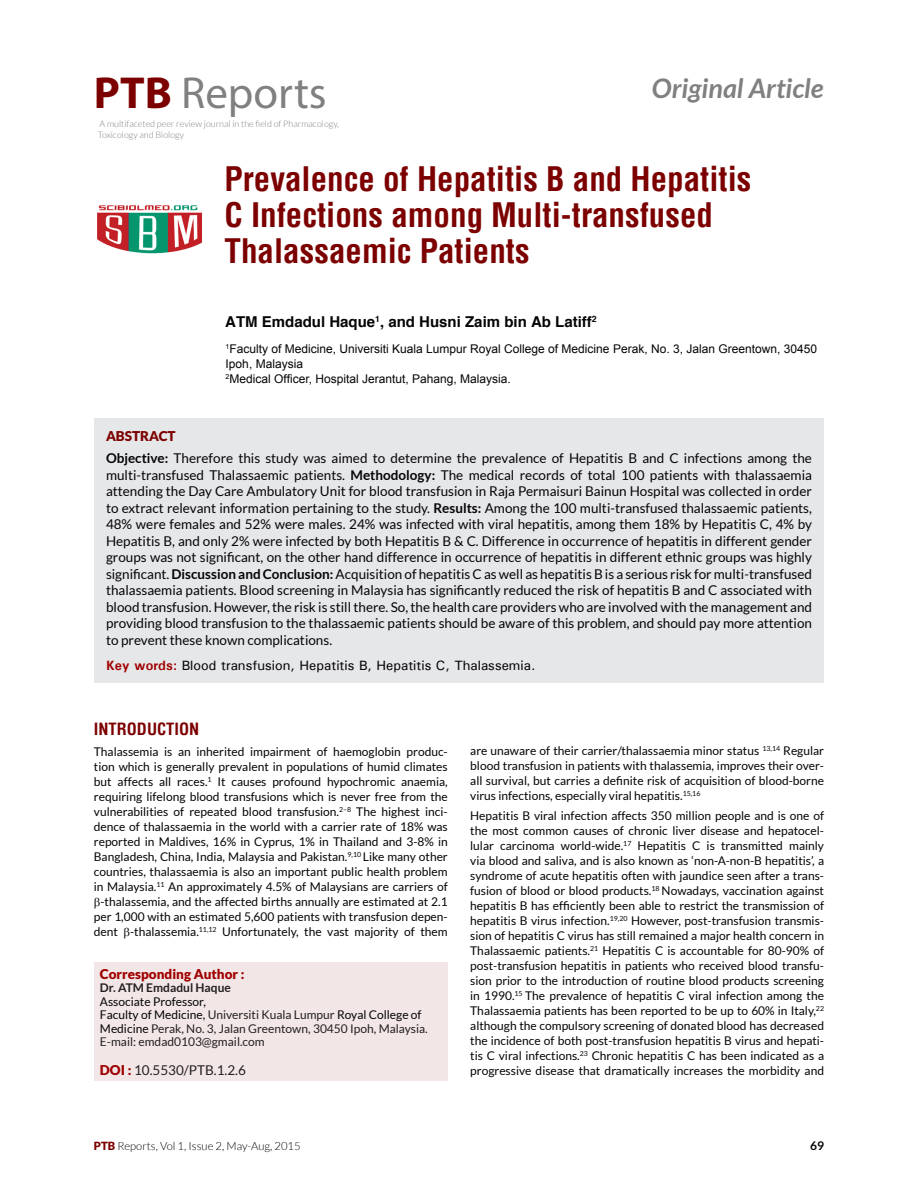
<style>
.page{position:relative;width:918px;height:1188px;background:#fff}
.page>*{position:absolute;margin:0;border:0;box-sizing:border-box;transform-origin:0 0}
.t1{font:45px "Myriad Pro";color:#808080}
.t2{font:700 condensed 33px/36px "Helvetica";color:#7c0000}
.t3{font:italic 700 27px "Lato";color:#808080}
.t4{font:700 condensed 16.5px "Helvetica";color:#7c0000}
.Author_name{font:700 15px "Helvetica";color:#050406}
.Abstract_text{font:13.5px/16.5px "Lato";color:#050406;text-align:justify}
.Abstract_keywords{font:500 13.5px "Univers";color:#050406}
.Corr_head{font:13.5px "Lato";color:#231f20}
.Corr_head-2{font:900 13.5px "Lato";color:#a00000}
.Abstr_Head{font:900 13.5px "Lato";color:#7c0000}
.Body_Text{font:12px/15px "Lato";color:#050406;text-align:justify}
.Author_Dept{font:12px/15px "Arial";color:#050406}
.Corr_author{font:12px/13.5px "Lato";color:#231f20}
.Corr_author-2{font:12px "Lato";color:#050406}
.Corr_author-3{font:700 12px "Lato";color:#231f20}
.t5{font:700 12px "Lato";color:#050406}
.t6{font:300 11.25px "Lato";color:#050406}
.t7{font:300 9px/10.8px "Lato";color:#808080}
.s1{font-weight:700;color:#7c0000}
.s2{font-weight:700}
.s3{font-weight:700;color:#a00000}
.s4{color:#050406}
.s5{font-weight:900;color:#a00000}
.s6{font-weight:900;color:#7c0000}
</style>
<div class="page">
<img style="left:97px;top:205px;width:105px;height:49px">
<div style="left:94px;top:962px;width:354px;height:119px;background:#f2e6e6"></div>
<div style="left:94px;top:418px;width:730px;height:264px;background:#e6e7e9"></div>
<h1 class="t1" style="left:94px;top:65px;width:234px"><span class="s1">PTB</span> Reports</h1>
<p class="t7" style="left:98px;top:118px;width:243px">A multifaceted peer review journal in the field of Pharmacology,<br>Toxicology and Biology</p>
<h3 class="t3" style="left:652px;top:73px;width:173px">Original Article</h3>
<p class="t2" style="left:225px;top:161px;width:529px">Prevalence of Hepatitis B and Hepatitis<br>C Infections among Multi-transfused<br>Thalassaemic Patients</p>
<p class="Author_name" style="left:225px;top:312px;width:373px">ATM Emdadul Haque<sup>1</sup>, and Husni Zaim bin Ab Latiff<sup>2</sup></p>
<p class="Author_Dept" style="left:226px;top:341px;width:593px"><sup>1</sup>Faculty of Medicine, Universiti Kuala Lumpur Royal College of Medicine Perak, No. 3, Jalan Greentown, 30450<br>Ipoh, Malaysia</p>
<p class="Author_Dept" style="left:226px;top:371px;width:287px"><sup>2</sup>Medical Officer, Hospital Jerantut, Pahang, Malaysia.</p>
<p class="Abstr_Head" style="left:106px;top:428px;width:71px">ABSTRACT</p>
<p class="Abstract_text" style="left:106px;top:450px;width:708px"><span class="s2">Objective:</span> Therefore this study was aimed to determine the prevalence of Hepatitis B and C infections among the multi-transfused Thalassaemic patients. <span class="s2">Methodology:</span> The medical records of total 100 patients with thalassaemia attending the Day Care Ambulatory Unit for blood transfusion in Raja Permaisuri Bainun Hospital was collected in order to extract relevant information pertaining to the study. <span class="s2">Results:</span> Among the 100 multi-transfused thalassaemic patients, 48% were females and 52% were males. 24% was infected with viral hepatitis, among them 18% by Hepatitis C, 4% by Hepatitis B, and only 2% were infected by both Hepatitis B &amp; C. Difference in occurrence of hepatitis in different gender groups was not significant, on the other hand difference in occurrence of hepatitis in different ethnic groups was highly significant. <span class="s2">Discussion and Conclusion:</span> Acquisition of hepatitis C as well as hepatitis B is a serious risk for multi-transfused thalassaemia patients. Blood screening in Malaysia has significantly reduced the risk of hepatitis B and C associated with blood transfusion. However, the risk is still there. So, the health care providers who are involved with the management and providing blood transfusion to the thalassaemic patients should be aware of this problem, and should pay more attention to prevent these known complications.</p>
<p class="Abstract_keywords" style="left:106px;top:657px;width:431px"><span class="s3">Key words:</span> Blood transfusion, Hepatitis B, Hepatitis C, Thalassemia.</p>
<h1 class="t4" style="left:94px;top:718px;width:107px">INTRODUCTION</h1>
<p class="Body_Text" style="left:94px;top:744px;width:355px;text-align:center">Thalassemia is an inherited impairment of haemoglobin produc&shy;tion which is generally prevalent in populations of humid climates but affects all races.<sup>1</sup> It causes profound hypochromic anaemia, requiring lifelong blood transfusions which is never free from the vulnerabilities of repeated blood transfusion.<sup>2–8</sup> The highest inci&shy;dence of thalassaemia in the world with a carrier rate of 18% was reported in Maldives, 16% in Cyprus, 1% in Thailand and 3-8% in Bangladesh, China, India, Malaysia and Pakistan.<sup>9,10</sup> Like many other countries, thalassaemia is also an important public health problem in Malaysia.<sup>11</sup> An approximately 4.5% of Malaysians are carriers of -thalassemia, and the affected births annually are estimated at 2.1 per 1,000 with an estimated 5,600 patients with transfusion depen&shy;dent -thalassemia.<sup>11,12</sup> Unfortunately, the vast majority of them</p>
<p class="Body_Text" style="left:470px;top:743px;width:355px">are unaware of their carrier/thalassaemia minor status <sup>13,14</sup> Regular blood transfusion in patients with thalassemia, improves their over&shy;all survival, but carries a definite risk of acquisition of blood-borne virus infections, especially viral hepatitis.<sup>15,16</sup></p>
<p class="Body_Text" style="left:470px;top:808px;width:355px">Hepatitis B viral infection affects 350 million people and is one of the most common causes of chronic liver disease and hepatocel&shy;lular carcinoma world-wide.<sup>17</sup> Hepatitis C is transmitted mainly via blood and saliva, and is also known as ‘non-A-non-B hepatitis’, a syndrome of acute hepatitis often with jaundice seen after a trans&shy;fusion of blood or blood products.<sup>18</sup> Nowadays, vaccination against hepatitis B has efficiently been able to restrict the transmission of hepatitis B virus infection.<sup>19,20</sup> However, post-transfusion transmis&shy;sion of hepatitis C virus has still remained a major health concern in Thalassaemic patients.<sup>21</sup> Hepatitis C is accountable for 80-90% of post-transfusion hepatitis in patients who received blood transfu&shy;sion prior to the introduction of routine blood products screening in 1990.<sup>15</sup> The prevalence of hepatitis C viral infection among the Thalassaemia patients has been reported to be up to 60% in Italy,<sup>22 </sup>although the compulsory screening of donated blood has decreased the incidence of both post-transfusion hepatitis B virus and hepati&shy;tis C viral infections.<sup>23</sup> Chronic hepatitis C has been indicated as a progressive disease that dramatically increases the morbidity and</p>
<p class="Corr_head-2" style="left:100px;top:966px;width:146px">Corresponding Author :</p>
<p class="Corr_author-3" style="left:100px;top:981px;width:133px">Dr. ATM Emdadul Haque</p>
<p class="Corr_author-2" style="left:100px;top:995px;width:107px">Associate Professor,</p>
<p class="Corr_author" style="left:100px;top:1008px;width:329px"><span class="s4">Faculty of Medicine,</span> Universiti Kuala Lumpur <span class="s4">Royal College of<br>Medicine</span> Perak, No. 3, Jalan Greentown, 30450 Ipoh, Malaysia.</p>
<p class="Corr_author" style="left:100px;top:1035px;width:166px">E-mail: emdad0103@gmail.com</p>
<p class="Corr_head" style="left:100px;top:1062px;width:147px"><span class="s5">DOI :</span> 10.5530/PTB.1.2.6</p>
<p class="t6" style="left:94px;top:1139px;width:208px"><span class="s6">PTB</span> Reports, Vol 1, Issue 2, May-Aug, 2015</p>
<p class="t5" style="left:810px;top:1138px;width:15px">69</p>
</div>
